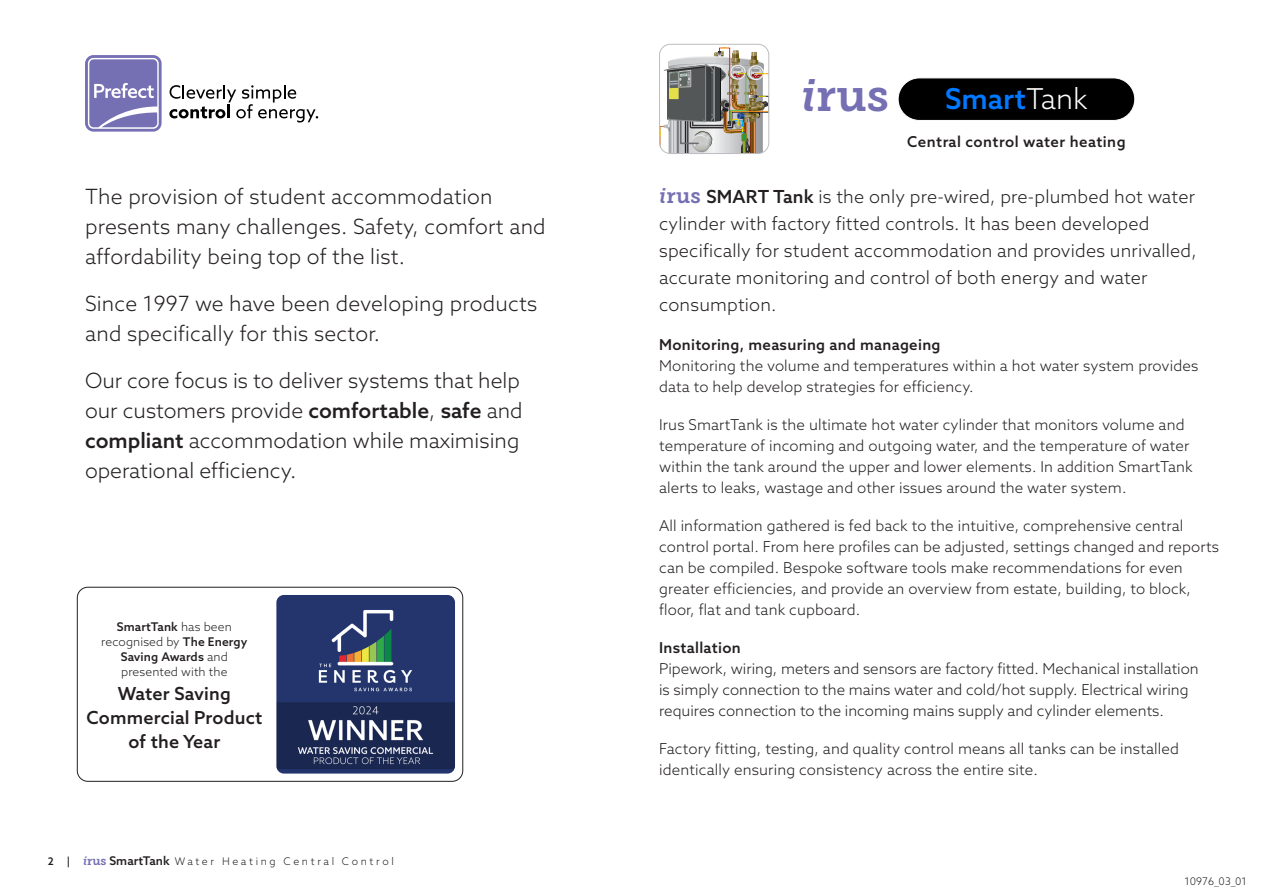
<style>
.page{position:relative;width:1263px;height:893px;background:#fff}
.page>*{position:absolute;margin:0;border:0;box-sizing:border-box;transform-origin:0 0}
.t1{font:45px "Museo Slab 700";color:#756fb3}
.t2{font:500 28.8px "Azo Sans";color:#0078ff}
.t3{font:300 21px/30px "Azo Sans";letter-spacing:.01em;color:#231f20}
.t4{font:300 18px/27px "Azo Sans";letter-spacing:.01em;color:#231f20}
.t5{font:500 18px/24px "Azo Sans";letter-spacing:.01em;color:#231f20;text-align:center}
.t6{font:300 15px/21px "Azo Sans";letter-spacing:.01em;color:#231f20}
.t7{font:500 15px "Azo Sans";letter-spacing:.03em;color:#231f20}
.t8{font:300 12px/15px "Azo Sans";letter-spacing:.01em;color:#231f20;text-align:center}
.t9{font:300 10.5px "Azo Sans";letter-spacing:.25em;color:#231f20}
.t10{font:300 10.5px "Azo Sans";color:#231f20}
.s1{font-weight:500}
.s2{font-family:"Museo Slab 700";font-weight:400;font-style:italic;font-size:12px;color:#756fb3}
.s3{font-family:"Museo Slab 700";font-weight:400;font-size:12px;color:#756fb3}
.s4{font-weight:500;font-size:12px}
.s5{font-style:italic}
.s6{font-weight:300;color:#fff}
.s7{font-family:"Museo Slab 700";font-weight:400;font-style:italic;font-size:21px;color:#756fb3}
.s8{font-family:"Museo Slab 700";font-weight:400;font-size:21px;color:#756fb3}
</style>
<div class="page">
<div style="left:77px;top:587px;width:386px;height:195px;border:1px solid #231f20;border-radius:11px"></div>
<div style="left:898px;top:78px;width:237px;height:42px;background:#000;border-radius:21px"></div>
<div style="left:898px;top:78px;width:237px;height:43px;border:1px solid #fff;border-radius:21px"></div>
<img style="left:659px;top:47px;width:110px;height:107px">
<div style="left:659px;top:44px;width:110px;height:110px;border:1px solid #bcbdc0;border-radius:11px"></div>
<svg style="left:85px;top:55px;width:77px;height:77px;background:#8f8ac1"></svg>
<svg style="left:169px;top:85px;width:149px;height:37px"></svg>
<img style="left:276px;top:595px;width:179px;height:179px">
<p class="t3" style="left:85px;top:182px;width:462px">The provision of student accommodation presents many challenges. Safety, comfort and affordability being top of the list.</p>
<p class="t3" style="left:85px;top:289px;width:454px">Since 1997 we have been developing products and specifically for this sector.</p>
<p class="t3" style="left:85px;top:366px;width:439px">Our core focus is to deliver systems that help our customers provide <span class="s1">comfortable</span>, <span class="s1">safe</span> and <span class="s1">compliant</span> accommodation while maximising operational efficiency.</p>
<p class="t8" style="left:101px;top:619px;width:148px"><span class="s1">SmartTank</span> has been recognised by <span class="s1">The Energy<br>Saving Awards</span> and presented with the</p>
<p class="t5" style="left:86px;top:681px;width:177px">Water Saving<br>Commercial Product of the Year</p>
<p class="t9" style="left:48px;top:855px;width:347px"><span class="s1">2 |</span> <span class="s2">i</span><span class="s3">rus</span> <span class="s4">SmartTank</span> Water Heating Central Control</p>
<p class="t1" style="left:801px;top:70px;width:89px"><span class="s5">i</span>rus</p>
<p class="t2" style="left:945px;top:80px;width:144px">Smart<span class="s6">Tank</span></p>
<p class="t7" style="left:907px;top:132px;width:220px">Central control water heating</p>
<p class="t4" style="left:659px;top:183px;width:539px"><span class="s7">i</span><span class="s8">rus</span> <span class="s1">SMART Tank</span> is the only pre-wired, pre-plumbed hot water cylinder with factory fitted controls. It has been developed specifically for student accommodation and provides unrivalled, accurate monitoring and control of both energy and water consumption.</p>
<p class="t6" style="left:659px;top:333px;width:541px"><span class="s1">Monitoring, measuring and manageing<br></span>Monitoring the volume and temperatures within a hot water system provides data to help develop strategies for efficiency.</p>
<p class="t6" style="left:659px;top:413px;width:535px">Irus SmartTank is the ultimate hot water cylinder that monitors volume and temperature of incoming and outgoing water, and the temperature of water within the tank around the upper and lower elements. In addition SmartTank alerts to leaks, wastage and other issues around the water system.</p>
<p class="t6" style="left:659px;top:514px;width:561px">All information gathered is fed back to the intuitive, comprehensive central control portal. From here profiles can be adjusted, settings changed and reports can be compiled. Bespoke software tools make recommendations for even greater efficiencies, and provide an overview from estate, building, to block, floor, flat and tank cupboard.</p>
<p class="t6" style="left:659px;top:636px;width:541px"><span class="s1">Installation<br></span>Pipework, wiring, meters and sensors are factory fitted. Mechanical installation is simply connection to the mains water and cold/hot supply. Electrical wiring requires connection to the incoming mains supply and cylinder elements.</p>
<p class="t6" style="left:659px;top:737px;width:521px">Factory fitting, testing, and quality control means all tanks can be installed identically ensuring consistency across the entire site.</p>
<p class="t10" style="left:1185px;top:875px;width:64px">10976_03_01</p>
</div>
